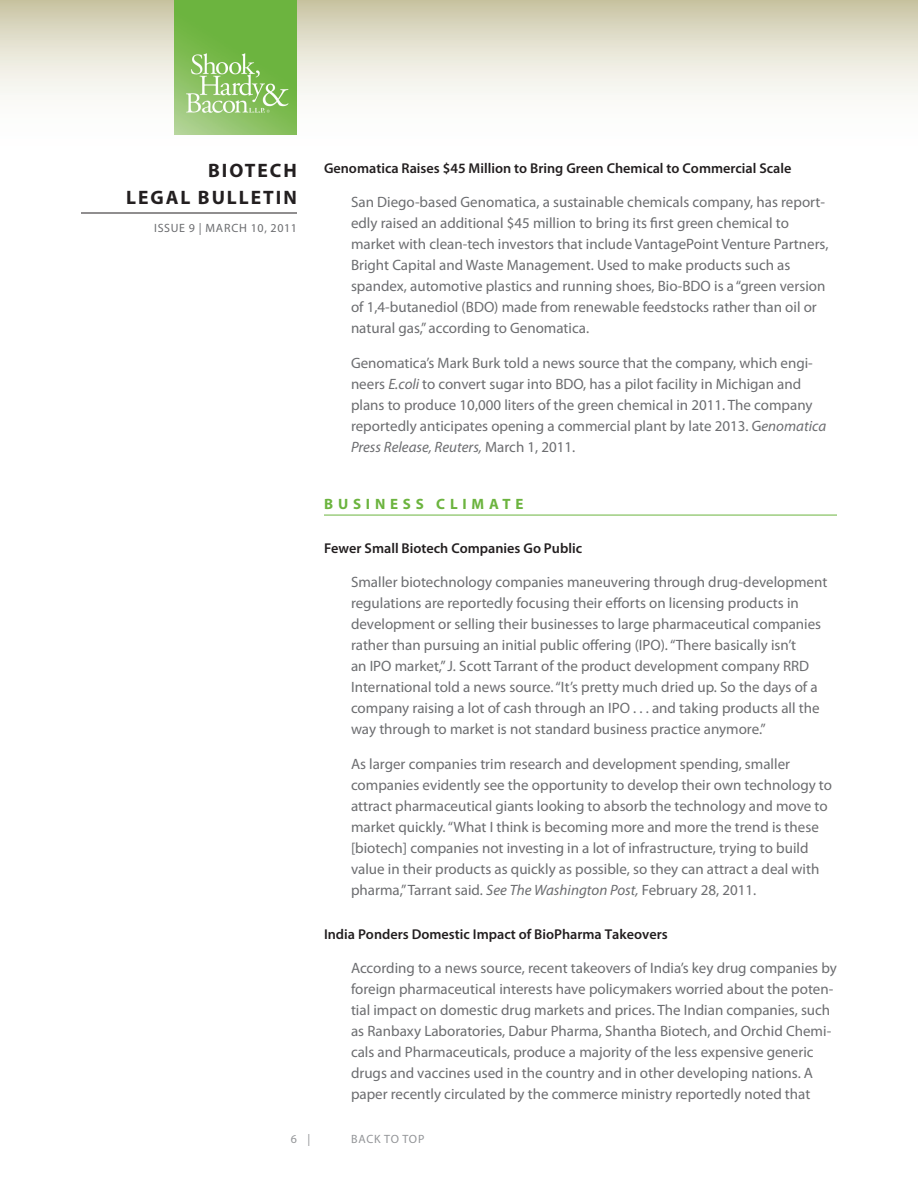
<style>
.page{position:relative;width:918px;height:1188px;background:#fff}
.page>*{position:absolute;margin:0;border:0;box-sizing:border-box;transform-origin:0 0}
.t1{font:700 19.5px/27px "Myriad Pro";letter-spacing:.1em;color:#231f20;text-align:right}
.Body{font:15px/21px "Myriad Pro";color:#6c6d70}
.Head{font:700 15px "Myriad Pro";letter-spacing:.32em;color:#6cb43f}
.Subhead{font:600 14.25px "Myriad Pro";color:#231f20}
.t2{font:12px "Myriad Pro";letter-spacing:.05em;color:#6c6d70}
.t3{font:12px "Myriad Pro";letter-spacing:.06em;color:#939598}
.s1{font-style:italic}
</style>
<div class="page">
<svg style="left:0;top:0;width:918px;height:135px"></svg>
<hr style="left:81px;top:213px;width:216px;height:1px;background:#231f20">
<img style="left:175px;top:0;width:122px;height:135px">
<hr style="left:324px;top:515px;width:513px;height:1px;background:#6cb43f">
<h1 class="t1" style="left:126px;top:156px;width:172px">BIOTECH<br>LEGAL BULLETIN</h1>
<p class="t2" style="left:154px;top:221px;width:144px">ISSUE 9 | MARCH 10, 2011</p>
<p class="Subhead" style="left:324px;top:159px;width:469px">Genomatica Raises $45 Million to Bring Green Chemical to Commercial Scale</p>
<p class="Body" style="left:351px;top:191px;width:479px">San Diego-based Genomatica, a sustainable chemicals company, has report&shy;edly raised an additional $45 million to bring its first green chemical to market with clean-tech investors that include VantagePoint Venture Partners, Bright Capital and Waste Management. Used to make products such as spandex, automotive plastics and running shoes, Bio-BDO is a “green version of 1,4-butanediol (BDO) made from renewable feedstocks rather than oil or natural gas,” according to Genomatica.</p>
<p class="Body" style="left:351px;top:352px;width:477px">Genomatica’s Mark Burk told a news source that the company, which engi&shy;neers <span class="s1">E.coli</span> to convert sugar into BDO, has a pilot facility in Michigan and plans to produce 10,000 liters of the green chemical in 2011. The company reportedly anticipates opening a commercial plant by late 2013. G<span class="s1">enomatica Press Release, Reuters,</span> March 1, 2011.</p>
<p class="Head" style="left:324px;top:494px;width:201px">BUSINESS CLIMATE</p>
<p class="Subhead" style="left:324px;top:539px;width:260px">Fewer Small Biotech Companies Go Public</p>
<p class="Body" style="left:351px;top:572px;width:478px">Smaller biotechnology companies maneuvering through drug-development regulations are reportedly focusing their efforts on licensing products in development or selling their businesses to large pharmaceutical companies rather than pursuing an initial public offering (IPO). “There basically isn’t<br>an IPO market,” J. Scott Tarrant of the product development company RRD International told a news source. “It’s pretty much dried up. So the days of a company raising a lot of cash through an IPO . . . and taking products all the way through to market is not standard business practice anymore.”</p>
<p class="Body" style="left:351px;top:753px;width:483px">As larger companies trim research and development spending, smaller companies evidently see the opportunity to develop their own technology to attract pharmaceutical giants looking to absorb the technology and move to market quickly. “What I think is becoming more and more the trend is these [biotech] companies not investing in a lot of infrastructure, trying to build value in their products as quickly as possible, so they can attract a deal with pharma,” Tarrant said. <span class="s1">See The Washington Post,</span> February 28, 2011.</p>
<p class="Subhead" style="left:324px;top:925px;width:345px">India Ponders Domestic Impact of BioPharma Takeovers</p>
<p class="Body" style="left:351px;top:958px;width:487px">According to a news source, recent takeovers of India’s key drug companies by foreign pharmaceutical interests have policymakers worried about the poten&shy;tial impact on domestic drug markets and prices. The Indian companies, such as Ranbaxy Laboratories, Dabur Pharma, Shantha Biotech, and Orchid Chemi&shy;cals and Pharmaceuticals, produce a majority of the less expensive generic drugs and vaccines used in the country and in other developing nations. A paper recently circulated by the commerce ministry reportedly noted that</p>
<p class="t3" style="left:291px;top:1132px;width:21px">6 |</p>
<p class="t3" style="left:351px;top:1132px;width:75px">BACK TO TOP</p>
</div>
